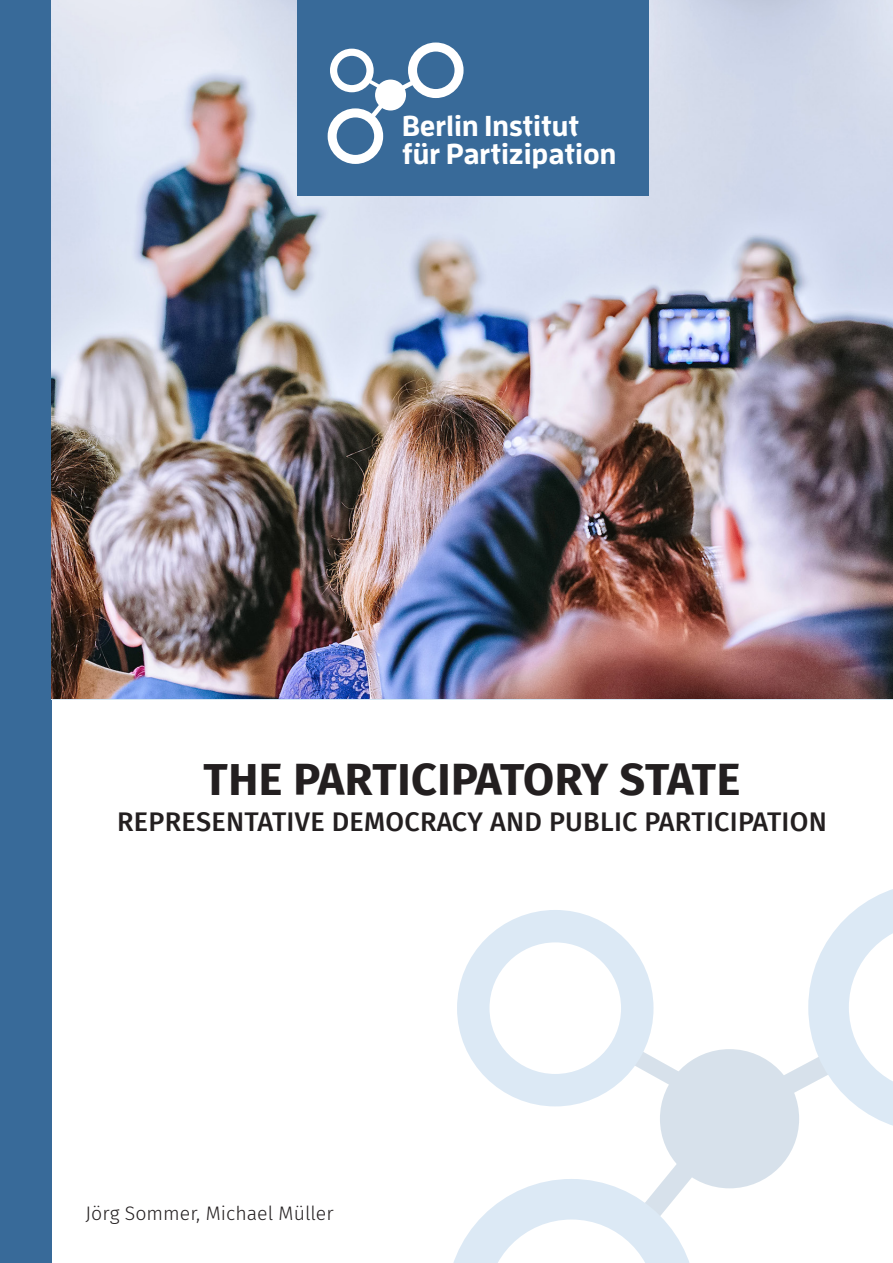
<style>
.page{position:relative;width:893px;height:1263px;background:#fff}
.page>*{position:absolute;margin:0;border:0;box-sizing:border-box;transform-origin:0 0}
.t1{font:700 45px "Fira Sans";letter-spacing:.005em;color:#231f20}
.t2{font:700 28.65px/28.7px "Enzo Offc";color:#fff}
.t3{font:500 27px "Fira Sans";letter-spacing:.01em;color:#231f20}
.t4{font:300 19.5px "Fira Sans";color:#231f20}
</style>
<div class="page">
<div style="left:0;top:0;width:51px;height:1263px;background:#386a99"></div>
<svg style="left:453px;top:889px;width:440px;height:374px"></svg>
<img style="left:51px;top:0;width:842px;height:698px">
<div style="left:297px;top:0;width:351px;height:196px;background:#386a99"></div>
<svg style="left:328px;top:43px;width:136px;height:121px"></svg>
<p class="t2" style="left:402px;top:111px;width:216px">Berlin Institut für Partizipation</p>
<p class="t1" style="left:204px;top:741px;width:538px">THE PARTICIPATORY STATE</p>
<p class="t3" style="left:117px;top:800px;width:711px">REPRESENTATIVE DEMOCRACY AND PUBLIC PARTICIPATION</p>
<p class="t4" style="left:86px;top:1200px;width:250px">Jörg Sommer, Michael Müller</p>
</div>
